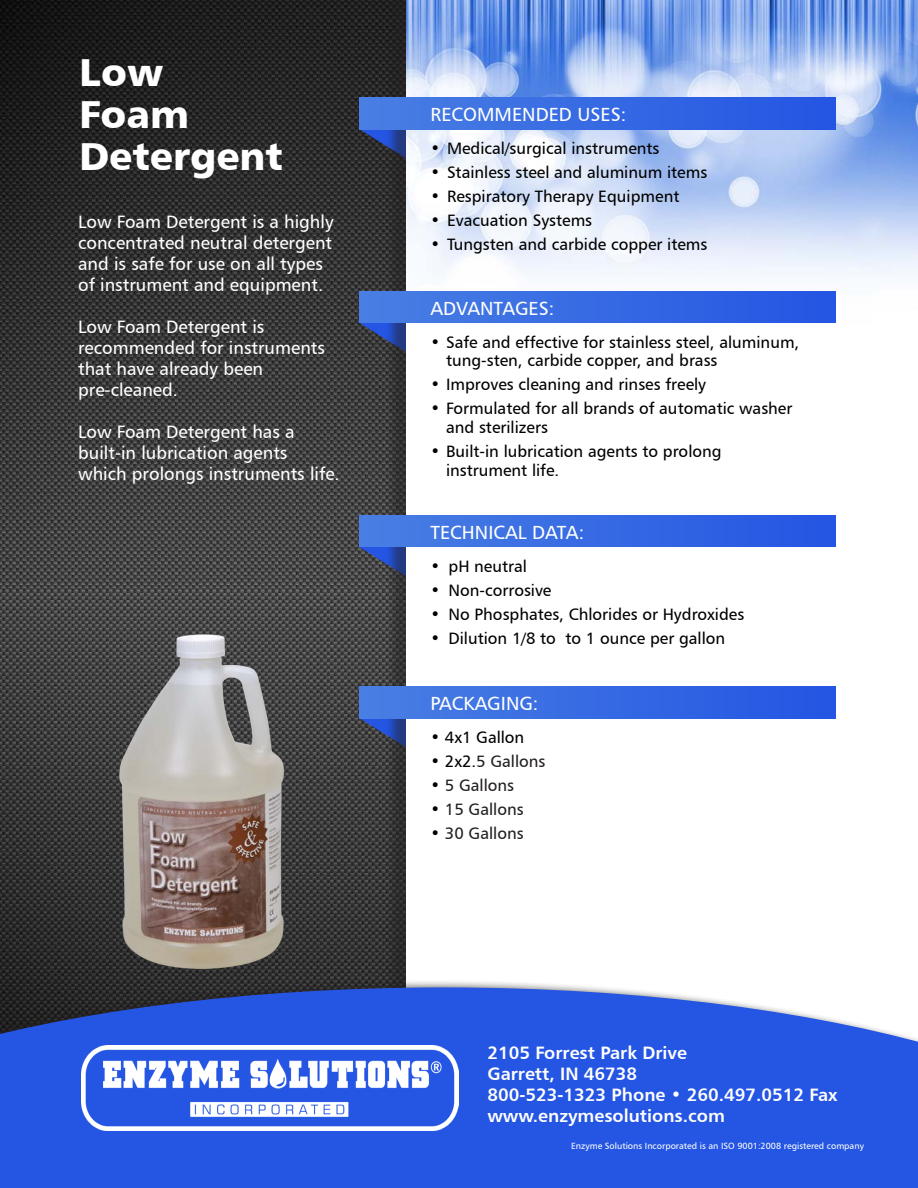
<style>
.page{position:relative;width:918px;height:1188px;background:#fff}
.page>*{position:absolute;margin:0;border:0;box-sizing:border-box;transform-origin:0 0}
.t1{font:39px "Humanist 777 BT Black B";color:#fff}
.t2{font:19.05px "Humanist 777 BT Roman B";color:#fff}
.t3{font:18px/21px "Humanist 777 BT Roman B";color:#fff;text-align:justify}
.t4{font:18px "Humanist 777 BT Bold B";color:#fff}
.t5{font:16.5px/18.8px "Humanist 777 BT Roman B";color:#000}
.t6{font:16.5px "Humanist 777 BT Roman B";color:#231f20}
.t7{font:9px "Humanist 777 BT Roman B";color:#fff}
.s1{color:#000}
</style>
<div class="page">
<img style="left:0;top:0;width:385px;height:979px">
<svg style="left:359px;top:129px;width:26px;height:31px"></svg>
<svg style="left:359px;top:547px;width:26px;height:31px"></svg>
<svg style="left:359px;top:323px;width:26px;height:31px"></svg>
<svg style="left:359px;top:718px;width:26px;height:31px"></svg>
<div style="left:385px;top:0;width:533px;height:1188px;background:#231f20;opacity:.5"></div>
<div style="left:406px;top:0;width:512px;height:1188px;background:#fff"></div>
<img style="left:406px;top:0;width:512px;height:292px">
<div style="left:359px;top:98px;width:477px;height:31px;background:linear-gradient(to right,#497fe3,#2455e3)"></div>
<div style="left:359px;top:516px;width:477px;height:31px;background:linear-gradient(to right,#497fe3,#2455e3)"></div>
<div style="left:359px;top:292px;width:477px;height:31px;background:linear-gradient(to right,#497fe3,#2455e3)"></div>
<div style="left:359px;top:687px;width:477px;height:31px;background:linear-gradient(to right,#497fe3,#2455e3)"></div>
<div style="left:0;top:979px;width:918px;height:209px;background:#231f20;opacity:.75"></div>
<svg style="left:0;top:987px;width:918px;height:201px;background:#305cdc"></svg>
<img style="left:81px;top:1046px;width:377px;height:84px">
<img style="left:97px;top:611px;width:212px;height:372px">
<p class="t1" style="left:80px;top:47px;width:85px">Low</p>
<p class="t1" style="left:80px;top:89px;width:111px">Foam</p>
<p class="t1" style="left:80px;top:131px;width:205px">Detergent</p>
<p class="t3" style="left:78px;top:210px;width:257px">Low Foam Detergent is a highly concentrated neutral detergent and is safe for use on all types</p>
<p class="t3" style="left:78px;top:273px;width:247px">of instrument and equipment.</p>
<p class="t3" style="left:78px;top:315px;width:188px">Low Foam Detergent is</p>
<p class="t3" style="left:78px;top:336px;width:248px">recommended for instruments that have already been</p>
<p class="t3" style="left:78px;top:378px;width:101px">pre-cleaned.</p>
<p class="t3" style="left:78px;top:420px;width:218px">Low Foam Detergent has a</p>
<p class="t3" style="left:78px;top:441px;width:211px">built-in lubrication agents</p>
<p class="t3" style="left:78px;top:462px;width:263px">which prolongs instruments life.</p>
<p class="t2" style="left:430px;top:103px;width:197px">RECOMMENDED USES:</p>
<p class="t5" style="left:430px;top:139px;width:230px">• Medical/surgical instruments</p>
<p class="t5" style="left:430px;top:163px;width:278px">• Stainless steel and aluminum items</p>
<p class="t5" style="left:430px;top:187px;width:250px">• Respiratory Therapy Equipment</p>
<p class="t5" style="left:430px;top:211px;width:163px">• Evacuation Systems</p>
<p class="t5" style="left:430px;top:235px;width:278px">• Tungsten and carbide copper items</p>
<p class="t2" style="left:430px;top:296px;width:125px">ADVANTAGES:</p>
<p class="t5" style="left:446px;top:332px;width:355px;text-indent:-16px">• Safe and effective for stainless steel, aluminum, tung-sten, carbide copper, and brass</p>
<p class="t5" style="left:430px;top:375px;width:277px">• Improves cleaning and rinses freely</p>
<p class="t5" style="left:446px;top:399px;width:348px;text-indent:-16px">• Formulated for all brands of automatic washer and sterilizers</p>
<p class="t5" style="left:446px;top:442px;width:277px;text-indent:-16px">• Built-in lubrication agents to prolong instrument life.</p>
<p class="t2" style="left:430px;top:520px;width:155px">TECHNICAL DATA:</p>
<p class="t5" style="left:430px;top:557px;width:98px">• pH neutral</p>
<p class="t5" style="left:430px;top:581px;width:122px">• Non-corrosive</p>
<p class="t5" style="left:430px;top:605px;width:315px">• No Phosphates, Chlorides or Hydroxides</p>
<p class="t5" style="left:430px;top:629px;width:296px">• Dilution 1/8 to to 1 ounce per gallon</p>
<p class="t2" style="left:430px;top:691px;width:109px">PACKAGING:</p>
<p class="t5" style="left:430px;top:727px;width:95px">• 4x1 Gallon</p>
<p class="t6" style="left:430px;top:751px;width:116px"><span class="s1">• 2x2.</span>5 Gallons</p>
<p class="t6" style="left:430px;top:775px;width:85px"><span class="s1">•</span> 5 Gallons</p>
<p class="t6" style="left:430px;top:799px;width:95px"><span class="s1">•</span> 15 Gallons</p>
<p class="t6" style="left:430px;top:823px;width:95px"><span class="s1">•</span> 30 Gallons</p>
<p class="t4" style="left:487px;top:1041px;width:201px">2105 Forrest Park Drive</p>
<p class="t4" style="left:487px;top:1062px;width:151px">Garrett, IN 46738</p>
<p class="t4" style="left:487px;top:1083px;width:352px">800-523-1323 Phone • 260.497.0512 Fax</p>
<p class="t4" style="left:487px;top:1104px;width:239px">www.enzymesolutions.com</p>
<p class="t7" style="left:571px;top:1141px;width:294px">Enzyme Solutions Incorporated is an ISO 9001:2008 registered company</p>
</div>
